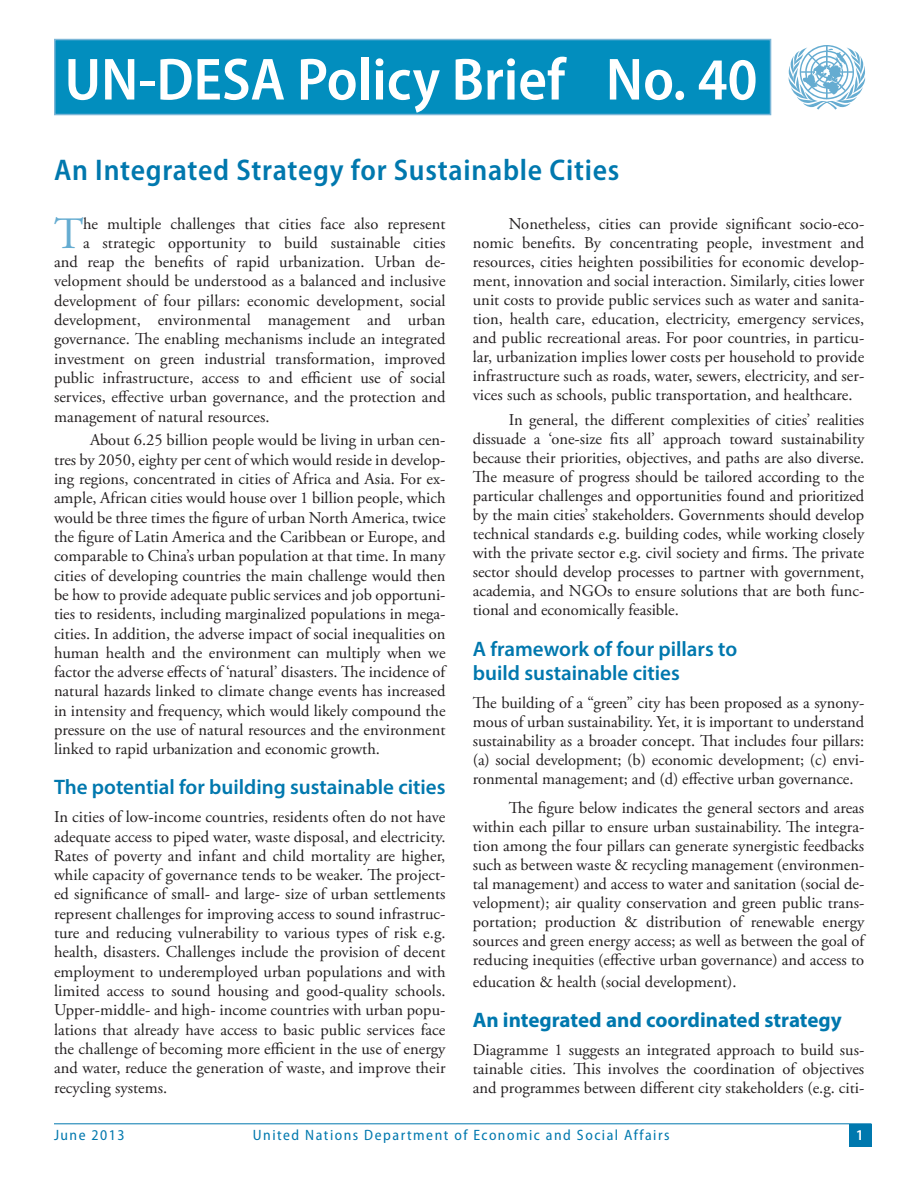
<style>
.page{position:relative;width:918px;height:1188px;background:#fff}
.page>*{position:absolute;margin:0;border:0;box-sizing:border-box;transform-origin:0 0}
.t1{font:600 semi-condensed 60px "Myriad Pro";color:#fff}
.Firstpara{font:44.85px "Adobe Garamond Pro";color:#65acd1}
.DPADHead{font:600 semi-condensed 30px "Myriad Pro";letter-spacing:.025em;color:#0078ae}
.HL1{font:600 21px/24.3px "Myriad Pro";color:#0078ae}
.HL1-2{font:700 21px "Myriad Pro";color:#0078ae}
.Body_Text{font:16.5px/19px "Adobe Garamond Pro";color:#231f20;text-align:justify}
.Firstpara-2{font:16.5px/19.4px "Adobe Garamond Pro";letter-spacing:.005em;color:#231f20;text-align:justify}
.t2{font:semi-condensed 15px "Myriad Pro";letter-spacing:.1em;color:#0078ae}
.t3{font:600 15px "Myriad Pro";color:#fff}
</style>
<div class="page">
<div style="left:849px;top:1124px;width:22px;height:23px;background:#0078ae"></div>
<hr style="left:54px;top:1123px;width:818px;height:1px;background:#0078ae">
<div style="left:55px;top:40px;width:716px;height:75px;background:#028ebe"></div>
<div style="left:54px;top:39px;width:717px;height:76px;border:2px solid #7cb6d7"></div>
<svg style="left:789px;top:45px;width:76px;height:65px"></svg>
<p class="t1" style="left:64px;top:46px;width:695px">UN-DESA Policy Brief No. 40</p>
<p class="DPADHead" style="left:54px;top:153px;width:567px">An Integrated Strategy for Sustainable Cities</p>
<p class="Firstpara" style="left:54px;top:207px;width:31px">T</p>
<p class="Firstpara-2" style="left:83px;top:215px;width:364px">he multiple challenges that cities face also represent</p>
<p class="Firstpara-2" style="left:83px;top:234px;width:364px">a strategic opportunity to build sustainable cities</p>
<p class="Firstpara-2" style="left:54px;top:253px;width:393px">and reap the benefits of rapid urbanization. Urban de-</p>
<p class="Firstpara-2" style="left:54px;top:272px;width:393px">velopment should be understood as a balanced and inclusive</p>
<p class="Firstpara-2" style="left:54px;top:291px;width:393px">development of four pillars: economic development, social</p>
<p class="Firstpara-2" style="left:54px;top:311px;width:393px">development, environmental management and urban</p>
<p class="Firstpara-2" style="left:54px;top:330px;width:393px">governance. The enabling mechanisms include an integrated</p>
<p class="Firstpara-2" style="left:54px;top:349px;width:393px">investment on green industrial transformation, improved</p>
<p class="Firstpara-2" style="left:54px;top:369px;width:393px">public infrastructure, access to and efficient use of social</p>
<p class="Firstpara-2" style="left:54px;top:388px;width:393px">services, effective urban governance, and the protection and</p>
<p class="Firstpara-2" style="left:54px;top:407px;width:217px">management of natural resources.</p>
<p class="Body_Text" style="left:54px;top:431px;width:393px;text-indent:36px">About 6.25 billion people would be living in urban cen&shy;tres by 2050, eighty per cent of which would reside in develop&shy;ing regions, concentrated in cities of Africa and Asia. For ex&shy;ample, African cities would house over 1 billion people, which would be three times the figure of urban North America, twice the figure of Latin America and the Caribbean or Europe, and comparable to China’s urban population at that time. In many cities of developing countries the main challenge would then be how to provide adequate public services and job opportuni&shy;ties to residents, including marginalized populations in mega&shy;cities. In addition, the adverse impact of social inequalities on human health and the environment can multiply when we factor the adverse effects of ‘natural’ disasters. The incidence of natural hazards linked to climate change events has increased in intensity and frequency, which would likely compound the pressure on the use of natural resources and the environment linked to rapid urbanization and economic growth.</p>
<p class="HL1" style="left:54px;top:774px;width:393px">The potential for building sustainable cities</p>
<p class="Firstpara-2" style="left:54px;top:808px;width:393px">In cities of low-income countries, residents often do not have adequate access to piped water, waste disposal, and electricity.<br>Rates of poverty and infant and child mortality are higher, while capacity of governance tends to be weaker. The project&shy;ed significance of small- and large- size of urban settlements represent challenges for improving access to sound infrastruc&shy;ture and reducing vulnerability to various types of risk e.g. health, disasters. Challenges include the provision of decent employment to underemployed urban populations and with limited access to sound housing and good-quality schools.<br>Upper-middle- and high- income countries with urban popu&shy;lations that already have access to basic public services face the challenge of becoming more efficient in the use of energy and water, reduce the generation of waste, and improve their recycling systems.</p>
<p class="Body_Text" style="left:473px;top:215px;width:393px;text-indent:36px">Nonetheless, cities can provide significant socio-eco&shy;nomic benefits. By concentrating people, investment and resources, cities heighten possibilities for economic develop&shy;ment, innovation and social interaction. Similarly, cities lower unit costs to provide public services such as water and sanita&shy;tion, health care, education, electricity, emergency services, and public recreational areas. For poor countries, in particu&shy;lar, urbanization implies lower costs per household to provide infrastructure such as roads, water, sewers, electricity, and ser&shy;vices such as schools, public transportation, and healthcare.</p>
<p class="Body_Text" style="left:473px;top:411px;width:393px;text-indent:36px">In general, the different complexities of cities’ realities dissuade a ‘one-size fits all’ approach toward sustainability because their priorities, objectives, and paths are also diverse.<br>The measure of progress should be tailored according to the particular challenges and opportunities found and prioritized by the main cities’ stakeholders. Governments should develop technical standards e.g. building codes, while working closely with the private sector e.g. civil society and firms. The private sector should develop processes to partner with government, academia, and NGOs to ensure solutions that are both func&shy;tional and economically feasible.</p>
<p class="HL1" style="left:473px;top:636px;width:266px">A framework of four pillars to build sustainable cities</p>
<p class="Firstpara-2" style="left:473px;top:694px;width:393px">The building of a “green” city has been proposed as a synony&shy;mous of urban sustainability. Yet, it is important to understand sustainability as a broader concept. That includes four pillars: (a) social development; (b) economic development; (c) envi&shy;ronmental management; and (d) effective urban governance.</p>
<p class="Body_Text" style="left:473px;top:799px;width:393px;text-indent:36px">The figure below indicates the general sectors and areas within each pillar to ensure urban sustainability. The integra&shy;tion among the four pillars can generate synergistic feedbacks such as between waste &amp; recycling management (environmen&shy;tal management) and access to water and sanitation (social de&shy;velopment); air quality conservation and green public trans&shy;portation; production &amp; distribution of renewable energy sources and green energy access; as well as between the goal of reducing inequities (effective urban governance) and access to</p>
<p class="Body_Text" style="left:473px;top:973px;width:265px">education &amp; health (social development).</p>
<p class="HL1-2" style="left:473px;top:1006px;width:371px">An integrated and coordinated strategy</p>
<p class="Firstpara-2" style="left:473px;top:1040px;width:393px">Diagramme 1 suggests an integrated approach to build sus&shy;tainable cities. This involves the coordination of objectives and programmes between different city stakeholders (e.g. citi-</p>
<p class="t2" style="left:54px;top:1127px;width:72px">June 2013</p>
<p class="t2" style="left:253px;top:1127px;width:418px">United Nations Department of Economic and Social Affairs</p>
<p class="t3" style="left:856px;top:1125px;width:10px">1</p>
</div>
